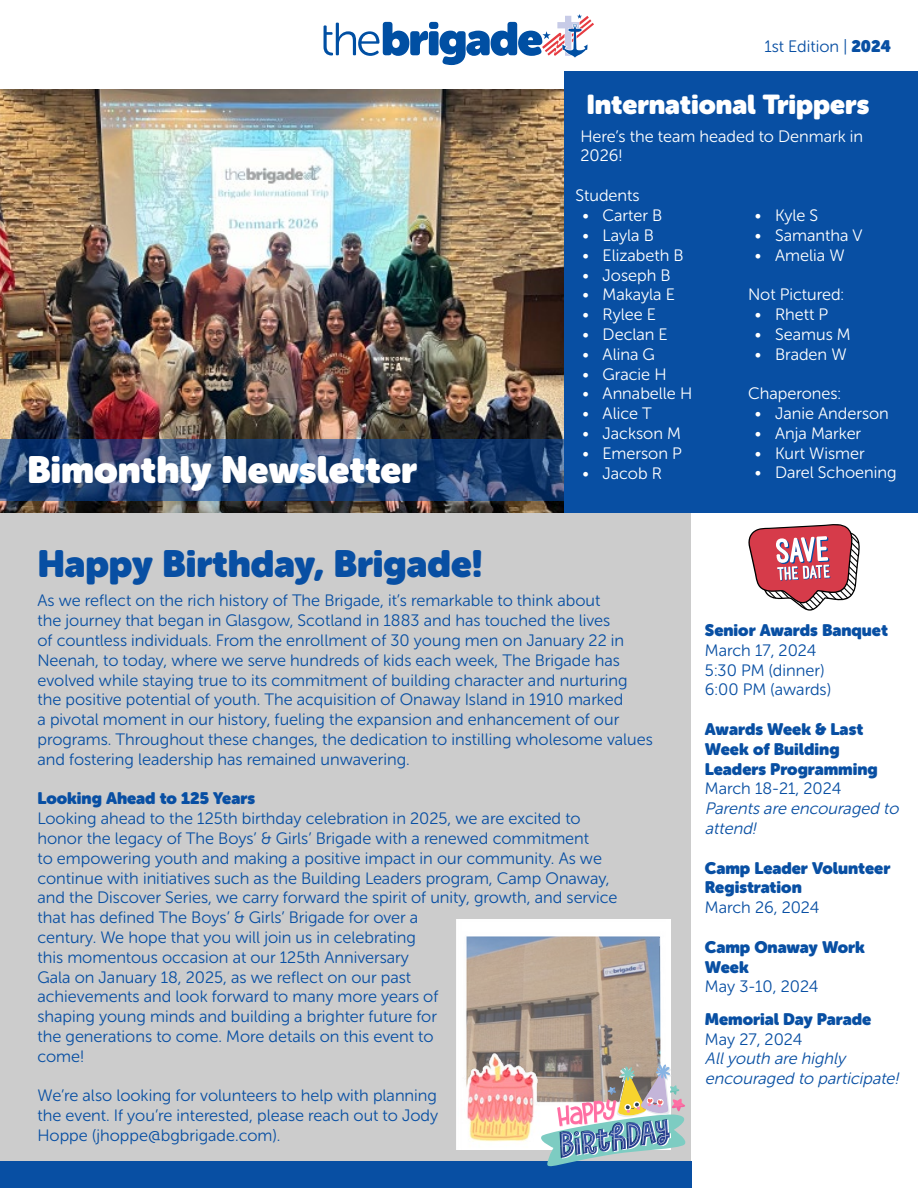
<style>
.page{position:relative;width:918px;height:1188px;background:#fff}
.page>*{position:absolute;margin:0;border:0;box-sizing:border-box;transform-origin:0 0}
.t1{font:37.5px "Museo Sans Rounded";color:#084fa3}
.t2{font:37.5px "Museo Sans Rounded";color:#fff}
.t3{font:27px "Museo Sans Rounded";color:#fff}
.t4{font:16.5px/19.8px "Museo Sans Rounded 300";color:#084fa3}
.t5{font:16.5px/19.8px "Museo Sans Rounded 300";color:#fff}
.t6{font:16.5px/19.8px "Museo Sans Rounded";color:#084fa3}
.t7{font:italic 16.5px/19.8px "Museo Sans Rounded 300";color:#084fa3}
.s1{font-family:"Museo Sans Rounded"}
</style>
<div class="page">
<img style="left:0;top:90px;width:565px;height:423px">
<svg style="left:0;top:440px;width:564px;height:61px;background:#274674"></svg>
<div style="left:0;top:513px;width:691px;height:653px;background:#ccc"></div>
<div style="left:0;top:1161px;width:692px;height:27px;background:#084fa3"></div>
<svg style="left:324px;top:14px;width:270px;height:51px"></svg>
<div style="left:565px;top:71px;width:353px;height:442px;background:#084fa3"></div>
<svg style="left:748px;top:524px;width:112px;height:87px"></svg>
<img style="left:456px;top:920px;width:215px;height:230px">
<img style="left:537px;top:1064px;width:149px;height:103px">
<p class="t4" style="left:764px;top:37px;width:128px">1st Edition | <span class="s1">2024</span></p>
<h2 class="t3" style="left:586px;top:89px;width:284px">International Trippers</h2>
<h1 class="t2" style="left:27px;top:448px;width:392px">Bimonthly Newsletter</h1>
<p class="t5" style="left:580px;top:126px;width:284px">Here’s the team headed to Denmark in<br>2026!</p>
<p class="t5" style="left:576px;top:186px;width:65px">Students</p>
<p class="t5" style="left:582px;top:206px;width:81px">• Carter B</p>
<p class="t5" style="left:582px;top:226px;width:73px">• Layla B</p>
<p class="t5" style="left:582px;top:245px;width:103px">• Elizabeth B</p>
<p class="t5" style="left:582px;top:265px;width:90px">• Joseph B</p>
<p class="t5" style="left:582px;top:285px;width:94px">• Makayla E</p>
<p class="t5" style="left:582px;top:305px;width:75px">• Rylee E</p>
<p class="t5" style="left:582px;top:325px;width:87px">• Declan E</p>
<p class="t5" style="left:582px;top:344px;width:74px">• Alina G</p>
<p class="t5" style="left:582px;top:364px;width:86px">• Gracie H</p>
<p class="t5" style="left:582px;top:384px;width:111px">• Annabelle H</p>
<p class="t5" style="left:582px;top:404px;width:71px">• Alice T</p>
<p class="t5" style="left:582px;top:424px;width:100px">• Jackson M</p>
<p class="t5" style="left:582px;top:443px;width:101px">• Emerson P</p>
<p class="t5" style="left:582px;top:463px;width:81px">• Jacob R</p>
<p class="t5" style="left:755px;top:206px;width:65px">• Kyle S</p>
<p class="t5" style="left:755px;top:225px;width:109px">• Samantha V</p>
<p class="t5" style="left:755px;top:245px;width:91px">• Amelia W</p>
<p class="t5" style="left:748px;top:285px;width:98px">Not Pictured:</p>
<p class="t5" style="left:755px;top:305px;width:75px">• Rhett P</p>
<p class="t5" style="left:755px;top:324px;width:97px">• Seamus M</p>
<p class="t5" style="left:755px;top:344px;width:93px">• Braden W</p>
<p class="t5" style="left:748px;top:384px;width:95px">Chaperones:</p>
<p class="t5" style="left:755px;top:404px;width:136px">• Janie Anderson</p>
<p class="t5" style="left:755px;top:423px;width:108px">• Anja Marker</p>
<p class="t5" style="left:755px;top:443px;width:111px">• Kurt Wismer</p>
<p class="t5" style="left:755px;top:463px;width:143px">• Darel Schoening</p>
<h1 class="t1" style="left:38px;top:542px;width:447px">Happy Birthday, Brigade!</h1>
<p class="t4" style="left:38px;top:591px;width:617px">As we reflect on the rich history of The Brigade, it’s remarkable to think about<br>the journey that began in Glasgow, Scotland in 1883 and has touched the lives<br>of countless individuals. From the enrollment of 30 young men on January 22 in Neenah, to today, where we serve hundreds of kids each week, The Brigade has evolved while staying true to its commitment of building character and nurturing the positive potential of youth. The acquisition of Onaway Island in 1910 marked<br>a pivotal moment in our history, fueling the expansion and enhancement of our programs. Throughout these changes, the dedication to instilling wholesome values and fostering leadership has remained unwavering.</p>
<p class="t6" style="left:38px;top:789px;width:219px">Looking Ahead to 125 Years</p>
<p class="t4" style="left:38px;top:809px;width:581px">Looking ahead to the 125th birthday celebration in 2025, we are excited to honor the legacy of The Boys’ &amp; Girls’ Brigade with a renewed commitment<br>to empowering youth and making a positive impact in our community. As we continue with initiatives such as the Building Leaders program, Camp Onaway, and the Discover Series, we carry forward the spirit of unity, growth, and service that has defined The Boys’ &amp; Girls’ Brigade for over a<br>century. We hope that you will join us in celebrating<br>this momentous occasion at our 125th Anniversary<br>Gala on January 18, 2025, as we reflect on our past<br>achievements and look forward to many more years of<br>shaping young minds and building a brighter future for<br>the generations to come. More details on this event to<br>come!</p>
<p class="t4" style="left:38px;top:1086px;width:402px;text-align:justify">We’re also looking for volunteers to help with planning the event. If you’re interested, please reach out to Jody Hoppe (jhoppe@bgbrigade.com).</p>
<p class="t6" style="left:705px;top:620px;width:184px">Senior Awards Banquet</p>
<p class="t4" style="left:705px;top:640px;width:128px">March 17, 2024<br>5:30 PM (dinner)<br>6:00 PM (awards)</p>
<p class="t6" style="left:705px;top:719px;width:174px">Awards Week &amp; Last<br>Week of Building<br>Leaders Programming</p>
<p class="t4" style="left:705px;top:779px;width:138px">March 18-21, 2024</p>
<p class="t7" style="left:705px;top:799px;width:199px">Parentsare encouraged to attend!</p>
<p class="t6" style="left:705px;top:858px;width:187px">Camp Leader Volunteer<br>Registration</p>
<p class="t4" style="left:705px;top:898px;width:116px">March 26, 2024</p>
<p class="t6" style="left:705px;top:937px;width:162px">Camp Onaway Work<br>Week</p>
<p class="t4" style="left:705px;top:977px;width:115px">May 3-10, 2024</p>
<p class="t6" style="left:705px;top:1009px;width:168px">Memorial Day Parade</p>
<p class="t4" style="left:705px;top:1029px;width:99px">May 27, 2024</p>
<p class="t7" style="left:705px;top:1049px;width:199px">Allyouth are highly encouraged to participate!</p>
</div>
